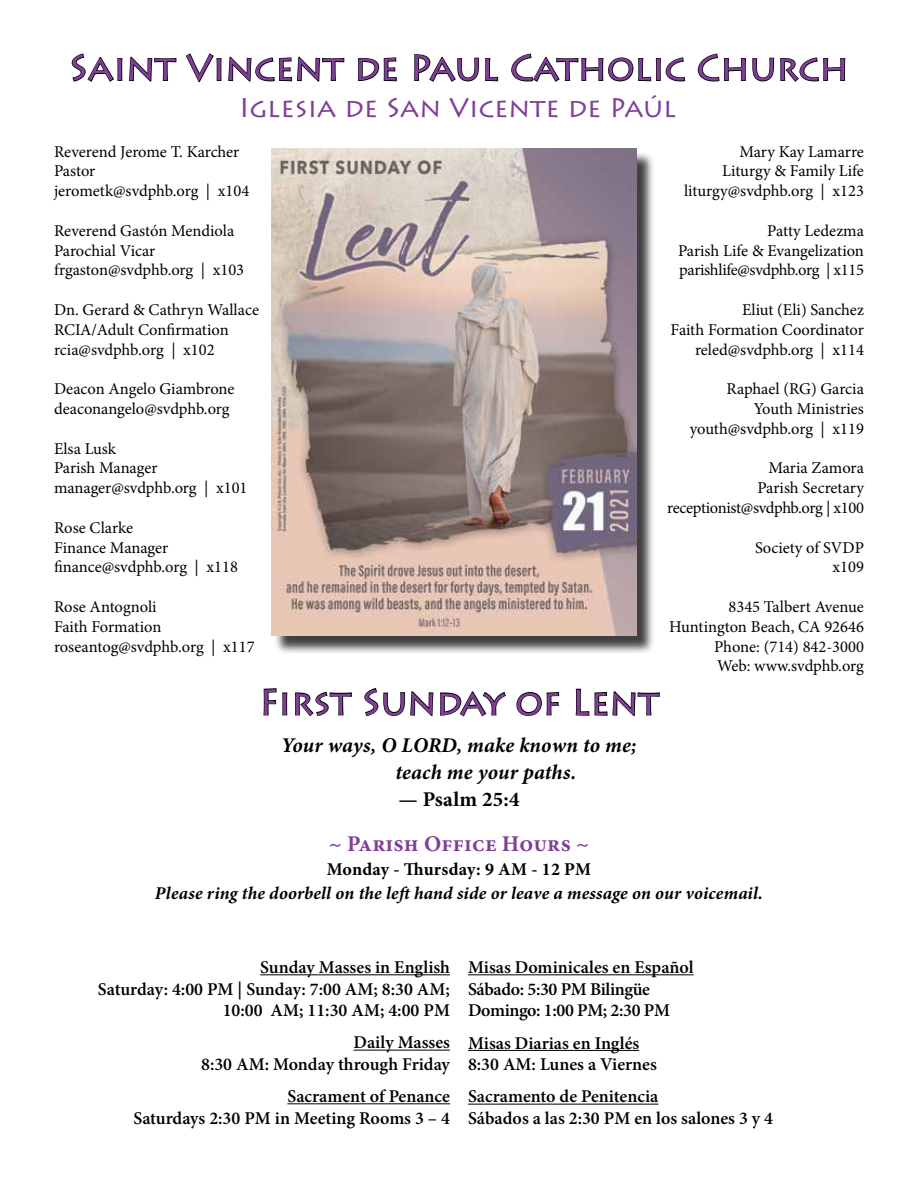
<style>
.page{position:relative;width:918px;height:1188px;background:#fff}
.page>*{position:absolute;margin:0;border:0;box-sizing:border-box;transform-origin:0 0}
.t1{font:36px "Lithos Pro";color:#7f3f98}
.t2{font:27px "Lithos Pro";color:#7f3f98}
.t3{font:700 22.5px "Minion Pro";letter-spacing:.01em;color:#7f3f98}
.t4{font:italic 700 21px/27px "Minion Pro";letter-spacing:.005em;color:#000}
.t5{font:700 21px "Minion Pro";color:#000}
.t6{font:600 18px/21.6px "Minion Pro";color:#000;text-align:right}
.t7{font:italic 700 18px "Minion Pro";letter-spacing:.005em;color:#000}
.t8{font:700 18px "Minion Pro";letter-spacing:.01em;color:#000}
.t9{font:16.5px/19.8px "Minion Pro";letter-spacing:-.005em;color:#000}
</style>
<div class="page">
<div style="left:274px;top:151px;width:382px;height:504px;background:#000;opacity:.75"></div>
<img style="left:271px;top:148px;width:366px;height:488px">
<hr style="left:260px;top:974px;width:190px;height:1px;background:#000">
<hr style="left:354px;top:1050px;width:96px;height:1px;background:#000">
<hr style="left:287px;top:1103px;width:163px;height:1px;background:#000">
<hr style="left:468px;top:974px;width:226px;height:1px;background:#000">
<hr style="left:468px;top:1050px;width:171px;height:1px;background:#000">
<hr style="left:468px;top:1104px;width:190px;height:1px;background:#000">
<svg style="left:71px;top:53px;width:106px;height:29px"></svg>
<svg style="left:186px;top:53px;width:159px;height:30px"></svg>
<svg style="left:357px;top:57px;width:40px;height:25px"></svg>
<svg style="left:414px;top:54px;width:85px;height:28px"></svg>
<svg style="left:511px;top:53px;width:175px;height:29px"></svg>
<svg style="left:697px;top:53px;width:149px;height:29px"></svg>
<svg style="left:263px;top:688px;width:25px;height:28px"></svg>
<svg style="left:295px;top:691px;width:57px;height:26px"></svg>
<svg style="left:364px;top:688px;width:142px;height:29px"></svg>
<svg style="left:516px;top:692px;width:44px;height:24px"></svg>
<svg style="left:575px;top:688px;width:85px;height:29px"></svg>
<h1 class="t1" style="left:69px;top:47px;width:781px">Saint Vincent de Paul Catholic Church</h1>
<h2 class="t2" style="left:239px;top:93px;width:439px">Iglesia de San Vicente de Paúl</h2>
<p class="t9" style="left:54px;top:142px;width:197px">Reverend Jerome T. Karcher<br>Pastor<br>jerometk@svdphb.org | x104</p>
<p class="t9" style="left:54px;top:221px;width:192px">Reverend Gastón Mendiola<br>Parochial Vicar frgaston@svdphb.org | x103</p>
<p class="t9" style="left:54px;top:300px;width:207px">Dn. Gerard &amp; Cathryn Wallace<br>RCIA/Adult Confirmation rcia@svdphb.org | x102</p>
<p class="t9" style="left:54px;top:379px;width:182px">Deacon Angelo Giambrone deaconangelo@svdphb.org</p>
<p class="t9" style="left:54px;top:439px;width:195px">Elsa Lusk<br>Parish Manager manager@svdphb.org | x101</p>
<p class="t9" style="left:54px;top:518px;width:185px">Rose Clarke<br>Finance Manager finance@svdphb.org | x118</p>
<p class="t9" style="left:54px;top:597px;width:202px">Rose Antognoli<br>Faith Formation roseantog@svdphb.org | x117</p>
<h1 class="t1" style="left:259px;top:682px;width:401px">First Sunday of Lent</h1>
<p class="t4" style="left:396px;top:731px;width:243px;text-indent:-114px">Your ways, O LORD, make known to me; teach me your paths.</p>
<p class="t5" style="left:398px;top:784px;width:123px">— Psalm 25:4</p>
<p class="t9" style="left:684px;top:142px;width:181px;text-align:right">Mary Kay Lamarre<br>Liturgy &amp; Family Life liturgy@svdphb.org | x123</p>
<p class="t9" style="left:678px;top:221px;width:187px;text-align:justify;text-indent:89px">Patty Ledezma Parish Life &amp; Evangelization parishlife@svdphb.org | x115</p>
<p class="t9" style="left:671px;top:300px;width:195px;text-align:right">Eliut (Eli) Sanchez<br>Faith Formation Coordinator reled@svdphb.org | x114</p>
<p class="t9" style="left:690px;top:379px;width:176px;text-align:right">Raphael (RG) Garcia<br>Youth Ministries youth@svdphb.org | x119</p>
<p class="t9" style="left:667px;top:458px;width:198px;text-align:right">Maria Zamora<br>Parish Secretary receptionist@svdphb.org | x100</p>
<p class="t9" style="left:755px;top:538px;width:110px;text-align:right">Society of SVDP x109</p>
<p class="t9" style="left:669px;top:597px;width:196px;text-align:right">8345 Talbert Avenue<br>Huntington Beach, CA 92646<br>Phone: (714) 842-3000<br>Web: www.svdphb.org</p>
<h3 class="t3" style="left:329px;top:828px;width:262px">~ Parish Office Hours ~</h3>
<p class="t8" style="left:327px;top:857px;width:266px">Monday - Thursday: 9 AM - 12 PM</p>
<p class="t7" style="left:155px;top:881px;width:610px">Please ring the doorbell on the left hand side or leave a message on our voicemail.</p>
<p class="t6" style="left:98px;top:956px;width:354px">Sunday Masses in English<br>Saturday: 4:00 PM | Sunday: 7:00 AM; 8:30 AM;<br>10:00 AM; 11:30 AM; 4:00 PM</p>
<p class="t6" style="left:201px;top:1032px;width:250px">Daily Masses<br>8:30 AM: Monday through Friday</p>
<p class="t6" style="left:133px;top:1085px;width:318px">Sacrament of Penance<br>Saturdays 2:30 PM in Meeting Rooms 3 – 4</p>
<p class="t6" style="left:468px;top:956px;width:227px;text-align:left">Misas Dominicales en Español<br>Sábado: 5:30 PM Bilingüe<br>Domingo: 1:00 PM; 2:30 PM</p>
<p class="t6" style="left:468px;top:1032px;width:190px;text-align:left">Misas Diarias en Inglés<br>8:30 AM: Lunes a Viernes</p>
<p class="t6" style="left:468px;top:1086px;width:307px;text-align:left">Sacramento de Penitencia<br>Sábados a las 2:30 PM en los salones 3 y 4</p>
</div>
